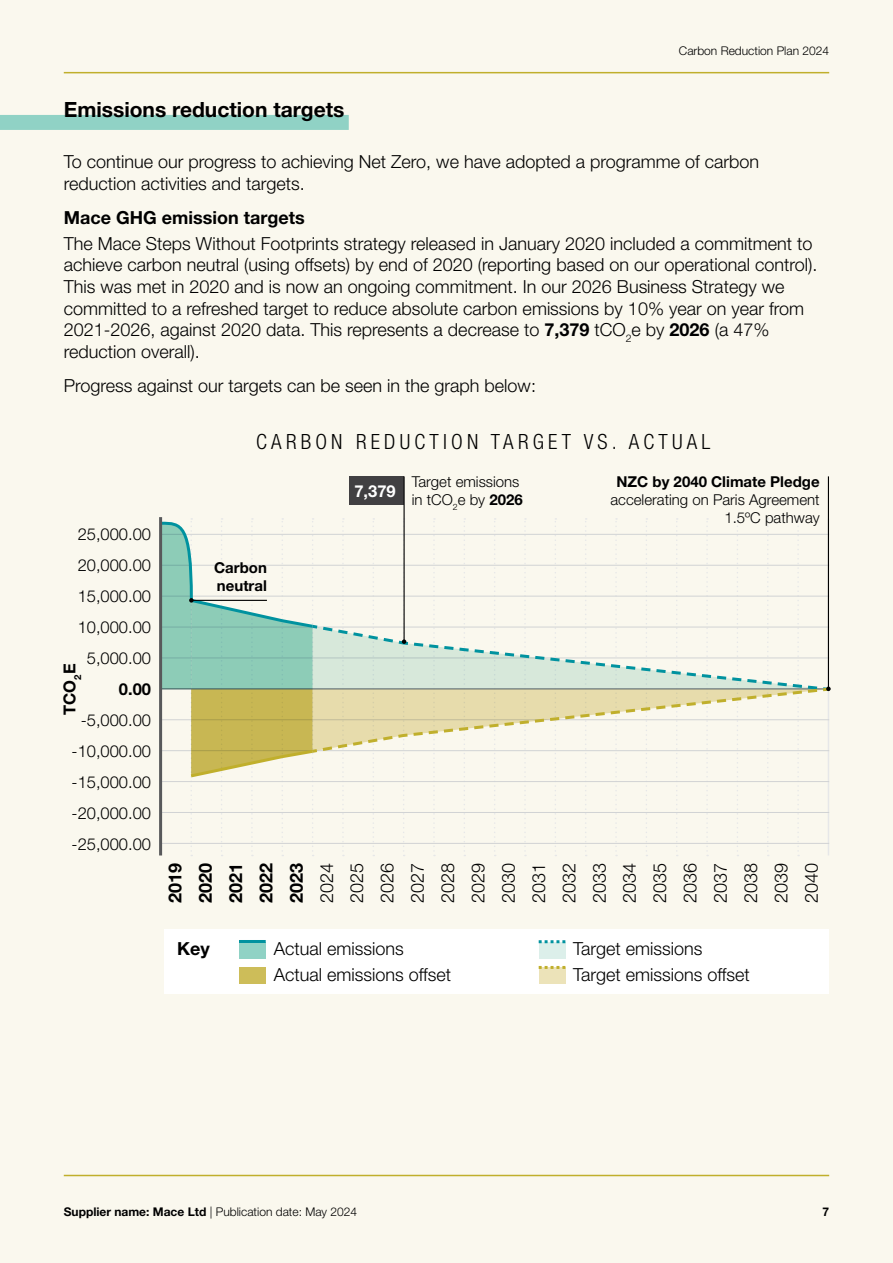
<style>
.page{position:relative;width:893px;height:1263px;background:#faf8ee}
.page>*{position:absolute;margin:0;border:0;box-sizing:border-box;transform-origin:0 0}
.t1{font:300 condensed 21px "Helvetica Neue LT Std";letter-spacing:.2em;color:#000}
.t2{font:700 21px "Helvetica Neue LT Std";color:#000}
.t3{font:300 18px/30.3px "Helvetica Neue LT Std";color:#000}
.t4{font:700 18px/30.3px "Helvetica Neue LT Std";color:#000;text-align:justify}
.t5{font:300 16.5px "Helvetica Neue LT Std";color:#000}
.t6{font:700 16.5px "Helvetica Neue LT Std";color:#000}
.t7{font:700 16.5px "Helvetica Neue LT Std";color:#fff}
.t8{font:300 15px/18px "Helvetica Neue LT Std";color:#000;text-align:right}
.t9{font:700 15px/18px "Helvetica Neue LT Std";color:#000}
.t10{font:300 12px "Helvetica Neue LT Std";color:#000}
.t11{font:700 12px "Helvetica Neue LT Std";color:#000}
.s1{font-weight:700}
</style>
<div class="page">
<div style="left:0;top:115px;width:349px;height:15px;background:#90d2c5"></div>
<hr style="left:159px;top:517px;width:3px;height:338px;background:#58595b">
<div style="left:223px;top:929px;width:606px;height:64px;background:#fff"></div>
<div style="left:539px;top:967px;width:26px;height:17px;background:#ece3b9"></div>
<svg style="left:539px;top:966px;width:26px;height:3px"></svg>
<div style="left:239px;top:942px;width:27px;height:16px;background:#90d2c5"></div>
<hr style="left:239px;top:940px;width:27px;height:3px;background:#00929f">
<div style="left:539px;top:942px;width:26px;height:16px;background:#dcefea"></div>
<svg style="left:539px;top:940px;width:26px;height:3px"></svg>
<div style="left:239px;top:966px;width:27px;height:17px;background:#cdbd59"></div>
<div style="left:164px;top:929px;width:61px;height:64px;background:#fff"></div>
<hr style="left:828px;top:476px;width:1px;height:213px;background:#000">
<div style="left:349px;top:476px;width:55px;height:29px;background:#414042"></div>
<hr style="left:403px;top:476px;width:2px;height:166px;background:#000">
<svg style="left:159px;top:518px;width:672px;height:338px"></svg>
<hr style="left:64px;top:1175px;width:765px;height:1px;background:#c0af2c">
<hr style="left:64px;top:72px;width:765px;height:1px;background:#c0af2c">
<p class="t2" style="left:64px;top:97px;width:282px">Emissions reduction targets</p>
<p class="t10" style="left:679px;top:44px;width:152px">Carbon Reduction Plan 2024</p>
<p class="t3" style="left:64px;top:150px;width:697px;line-height:21.6px">To continue our progress to achieving Net Zero, we have adopted a programme of carbon reduction activities and targets.</p>
<p class="t4" style="left:64px;top:202px;width:242px">Mace GHG emission targets</p>
<p class="t3" style="left:64px;top:232px;width:755px;line-height:21.6px">The Mace Steps Without Footprints strategy released in January 2020 included a commitment to achieve carbon neutral (using offsets) by end of 2020 (reporting based on our operational control).<br>This was met in 2020 and is now an ongoing commitment. In our 2026 Business Strategy we committed to a refreshed target to reduce absolute carbon emissions by 10% year on year from 2021-2026, against 2020 data. This represents a decrease to <span class="s1">7,379</span> tCO<sub>2</sub>e by <span class="s1">2026</span> (a 47% reduction overall).</p>
<p class="t3" style="left:64px;top:370px;width:474px">Progress against our targets can be seen in the graph below:</p>
<p class="t1" style="left:256px;top:429px;width:456px">CARBON REDUCTION TARGET VS. ACTUAL</p>
<p class="t5" style="left:78px;top:524px;width:75px">25,000.00</p>
<p class="t5" style="left:78px;top:555px;width:75px">20,000.00</p>
<p class="t5" style="left:78px;top:586px;width:75px">15,000.00</p>
<p class="t5" style="left:78px;top:617px;width:75px">10,000.00</p>
<p class="t5" style="left:87px;top:648px;width:66px">5,000.00</p>
<p class="t6" style="left:59px;top:715px;width:53px;rotate:-90deg">TCO<sub>2</sub>E</p>
<p class="t6" style="left:119px;top:679px;width:34px">0.00</p>
<p class="t5" style="left:81px;top:710px;width:72px">-5,000.00</p>
<p class="t5" style="left:72px;top:741px;width:81px">-10,000.00</p>
<p class="t5" style="left:72px;top:772px;width:81px">-15,000.00</p>
<p class="t5" style="left:72px;top:803px;width:81px">-20,000.00</p>
<p class="t5" style="left:72px;top:834px;width:81px">-25,000.00</p>
<p class="t9" style="left:214px;top:558px;width:54px">Carbon neutral</p>
<p class="t7" style="left:354px;top:480px;width:43px">7,379</p>
<p class="t8" style="left:412px;top:472px;width:113px;text-align:left">Target emissions in tCO<sub>2</sub>e by <span class="s1">2026</span></p>
<p class="t9" style="left:616px;top:472px;width:205px">NZC by 2040 Climate Pledge</p>
<p class="t8" style="left:610px;top:490px;width:211px">accelerating on Paris Agreement<br>1.5ºC pathway</p>
<p class="t4" style="left:160px;top:903px;width:42px;rotate:-90deg">2019<br>2020<br>2021<br>2022<br>2023</p>
<p class="t3" style="left:311px;top:903px;width:42px;text-align:justify;rotate:-90deg">2024<br>2025<br>2026<br>2027<br>2028<br>2029<br>2030<br>2031<br>2032<br>2033<br>2034<br>2035<br>2036<br>2037<br>2038<br>2039<br>2040</p>
<p class="t4" style="left:177px;top:933px;width:34px">Key</p>
<p class="t3" style="left:274px;top:935px;width:179px;line-height:25.8px">Actual emissions<br>Actual emissions offset</p>
<p class="t3" style="left:573px;top:935px;width:178px;line-height:25.8px">Target emissions<br>Target emissions offset</p>
<p class="t10" style="left:64px;top:1204px;width:295px"><span class="s1">Supplier name: Mace Ltd</span> | Publication date: May 2024</p>
<p class="t11" style="left:822px;top:1204px;width:8px">7</p>
</div>
